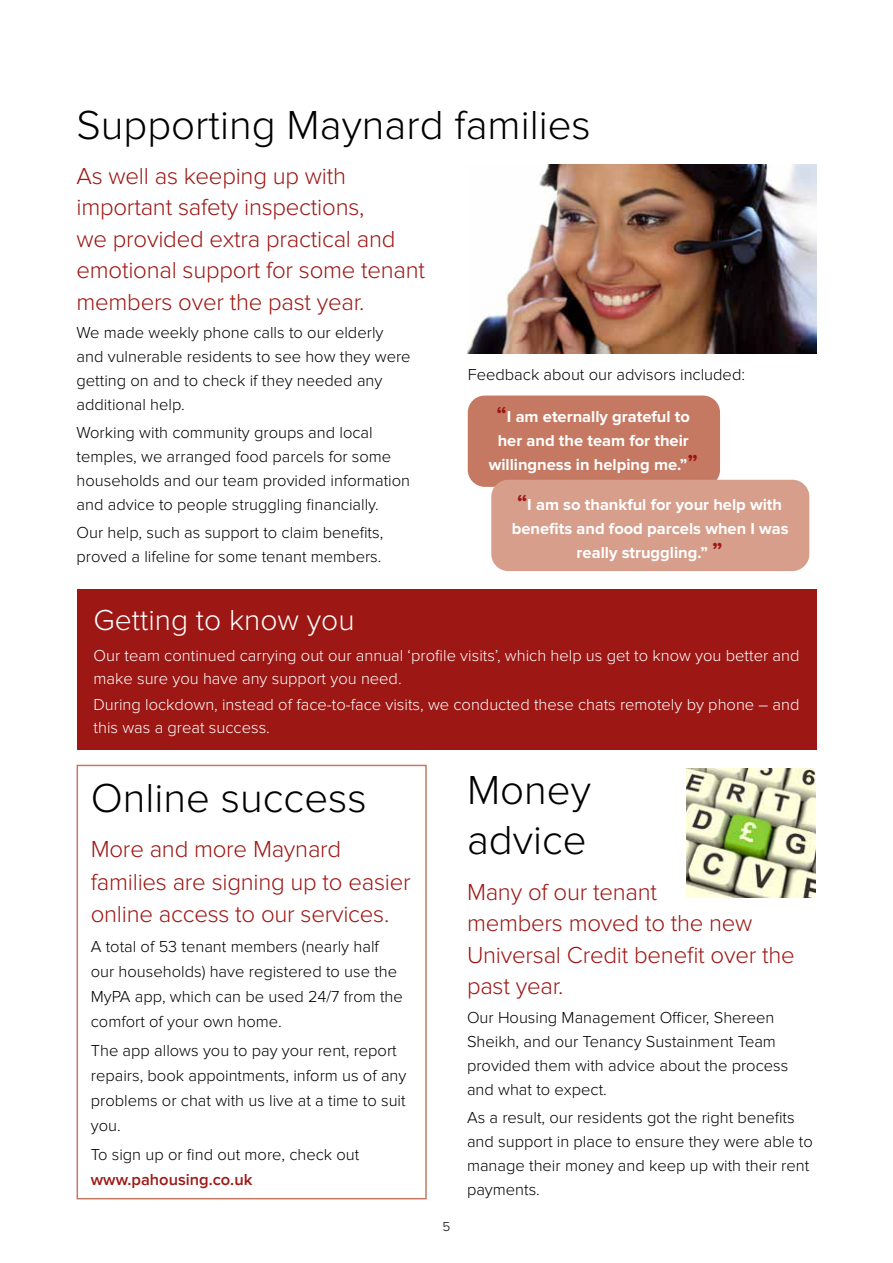
<style>
.page{position:relative;width:893px;height:1263px;background:#fff}
.page>*{position:absolute;margin:0;border:0;box-sizing:border-box;transform-origin:0 0}
.t1{font:300 42px/50.1px "Proxima Nova";color:#000}
.t2{font:300 30px "Proxima Nova";color:#fff}
.t3{font:300 24px/31.5px "Proxima Nova";letter-spacing:-.01em;color:#9d1714}
.t4{font:300 16.5px/24px "Proxima Nova";color:#000}
.t5{font:300 16.5px/22.5px "Proxima Nova";color:#fff}
.t6{font:700 16.5px/24px "Proxima Nova";color:#fff;text-align:center}
.t7{font:600 16.5px "Proxima Nova";color:#9d1714}
.t8{font:300 13.5px "Proxima Nova";color:#000}
.s1{font-size:22.5px;color:#9d1714}
</style>
<div class="page">
<div style="left:77px;top:589px;width:739px;height:161px;background:#9d1714"></div>
<div style="left:77px;top:765px;width:350px;height:434px;border:2px solid #c67962"></div>
<div style="left:468px;top:396px;width:252px;height:91px;background:#c67962;border-radius:17px"></div>
<div style="left:491px;top:480px;width:318px;height:91px;background:#d69e8b;border-radius:17px"></div>
<img style="left:468px;top:165px;width:348px;height:189px">
<img style="left:686px;top:768px;width:130px;height:130px">
<h1 class="t1" style="left:77px;top:101px;width:516px">Supporting Maynard families</h1>
<h3 class="t3" style="left:77px;top:160px;width:350px">As well as keeping up with important safety inspections,<br>we provided extra practical and emotional support for some tenant members over the past year.</h3>
<p class="t4" style="left:77px;top:320px;width:336px">We made weekly phone calls to our elderly and vulnerable residents to see how they were getting on and to check if they needed any additional help.</p>
<p class="t4" style="left:77px;top:421px;width:335px">Working with community groups and local temples, we arranged food parcels for some households and our team provided information and advice to people struggling financially.</p>
<p class="t4" style="left:77px;top:521px;width:308px">Our help, such as support to claim benefits, proved a lifeline for some tenant members.</p>
<p class="t4" style="left:468px;top:362px;width:279px">Feedback about our advisors included:</p>
<p class="t6" style="left:489px;top:405px;width:211px"><span class="s1">“</span>I am eternally grateful to her and the team for their willingness in helping me.”<span class="s1">”</span></p>
<p class="t6" style="left:512px;top:493px;width:278px"><span class="s1">“</span>I am so thankful for your help with benefits and food parcels when I was really struggling.” <span class="s1">”</span></p>
<h2 class="t2" style="left:94px;top:603px;width:263px">Getting to know you</h2>
<p class="t5" style="left:94px;top:644px;width:707px">Our team continued carrying out our annual ‘profile visits’, which help us get to know you better and make sure you have any support you need.</p>
<p class="t5" style="left:94px;top:694px;width:707px">During lockdown, instead of face-to-face visits, we conducted these chats remotely by phone – and this was a great success.</p>
<h1 class="t1" style="left:91px;top:774px;width:277px">Online success</h1>
<h3 class="t3" style="left:91px;top:833px;width:321px;line-height:32.5px">More and more Maynard families are signing up to easier online access to our services.</h3>
<p class="t4" style="left:91px;top:934px;width:314px;line-height:25px">A total of 53 tenant members (nearly half our households) have registered to use the MyPA app, which can be used 24/7 from the comfort of your own home.</p>
<p class="t4" style="left:91px;top:1038px;width:317px;line-height:25px">The app allows you to pay your rent, report repairs, book appointments, inform us of any problems or chat with us live at a time to suit you.</p>
<p class="t4" style="left:91px;top:1143px;width:270px">To sign up or find out more, check out</p>
<p class="t7" style="left:91px;top:1170px;width:163px">www.pahousing.co.uk</p>
<p class="t8" style="left:443px;top:1219px;width:9px">5</p>
<h1 class="t1" style="left:467px;top:766px;width:125px">Money advice</h1>
<h3 class="t3" style="left:467px;top:876px;width:329px">Many of our tenant<br>members moved to the new<br>Universal Credit benefit over the past year.</h3>
<p class="t4" style="left:467px;top:1005px;width:323px">Our Housing Management Officer, Shereen Sheikh, and our Tenancy Sustainment Team provided them with advice about the process and what to expect.</p>
<p class="t4" style="left:467px;top:1106px;width:347px">As a result, our residents got the right benefits and support in place to ensure they were able to manage their money and keep up with their rent payments.</p>
</div>
